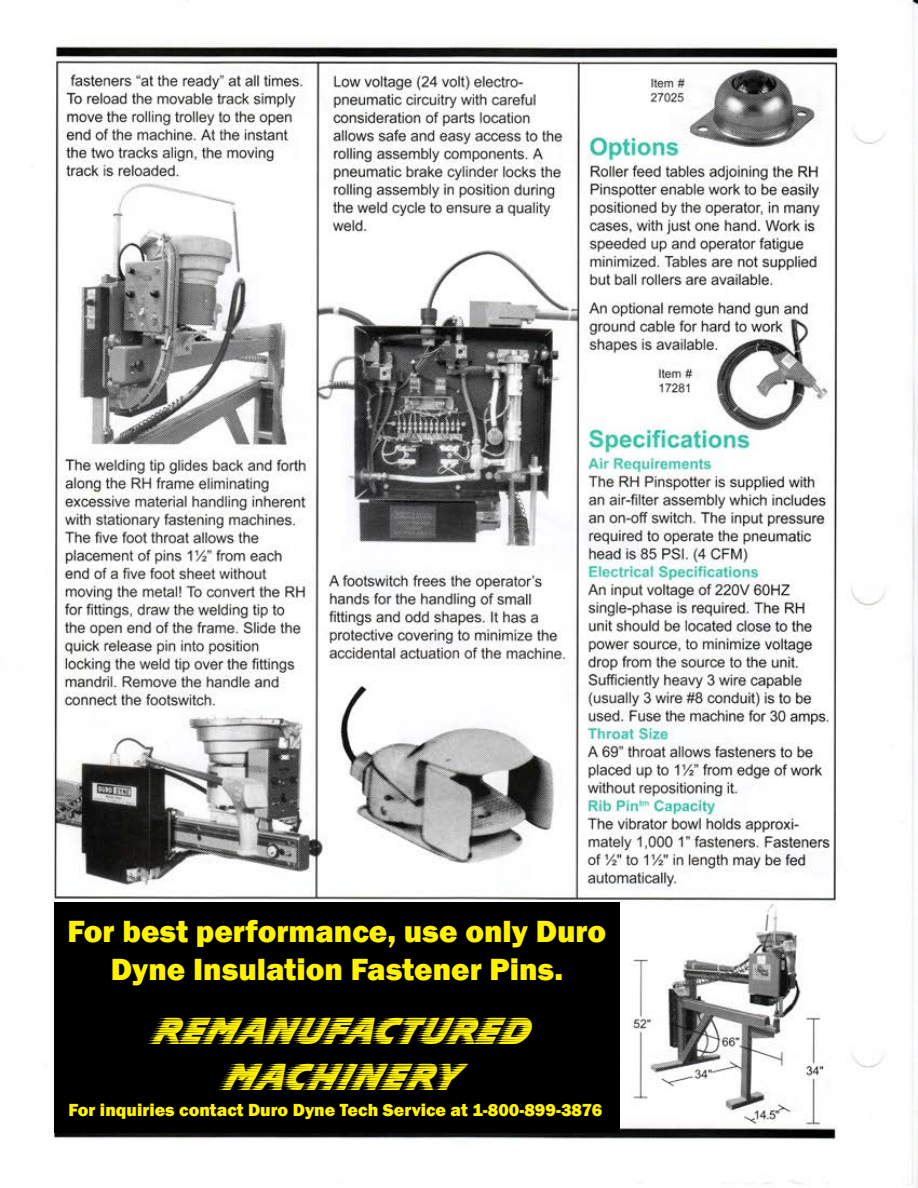
<style>
.page{position:relative;width:918px;height:1188px;background:#fff}
.page>*{position:absolute;margin:0;border:0;box-sizing:border-box;transform-origin:0 0}
.t1{font:39px/46.8px "Slipstream Let Plain";color:#fff200;text-align:center}
.t2{font:800 31.5px/37.8px "Franklin Gothic";color:#fff200;text-align:center}
.t3{font:800 18px "Franklin Gothic";color:#fff200}
</style>
<div class="page">
<img style="left:52px;top:0;width:866px;height:1188px">
<div style="left:54px;top:903px;width:566px;height:230px;background:#000"></div>
<p class="t2" style="left:67px;top:913px;width:540px">For best performance, use only Duro<br>Dyne Insulation Fastener Pins.</p>
<p class="t1" style="left:148px;top:1008px;width:378px">REMANUFACTURED<br>MACHINERY</p>
<p class="t3" style="left:68px;top:1098px;width:535px">For inquiries contact Duro Dyne Tech Service at 1-800-899-3876</p>
</div>
